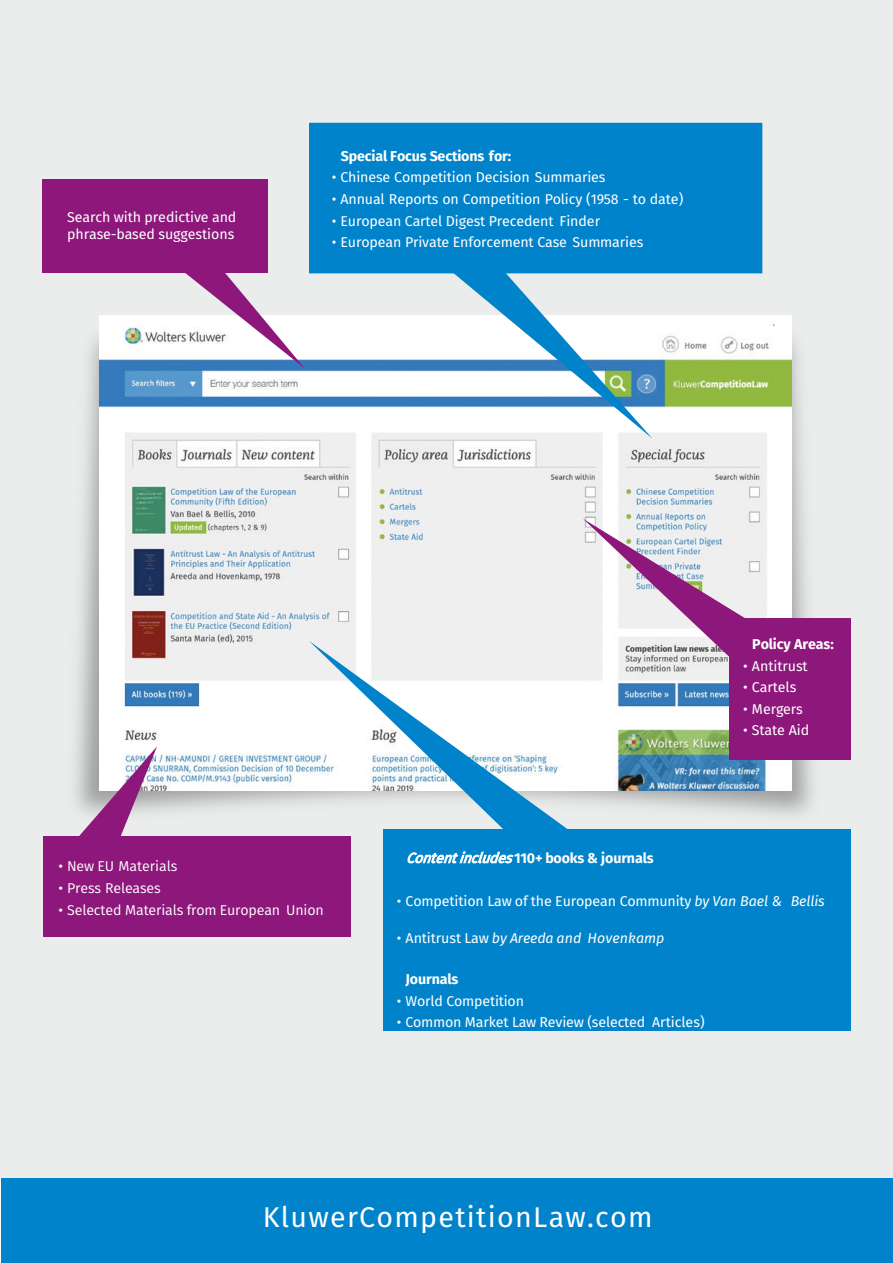
<style>
.page{position:relative;width:893px;height:1263px;background:#fff}
.page>*{position:absolute;margin:0;border:0;box-sizing:border-box;transform-origin:0 0}
.t1{font:28.5px "Fira Sans";letter-spacing:.045em;color:#fff}
.t2{font:14.25px/16.5px "Fira Sans";letter-spacing:-.01em;color:#fff}
.t3{font:700 14.25px "Fira Sans";letter-spacing:-.01em;color:#fff}
.t4{font:14.25px "Fira Sans";letter-spacing:-.01em;color:#fff}
.t5{font:italic 14.25px "Fira Sans";letter-spacing:.005em;color:#fff}
.s1{font-style:inherit}
.s2{font-weight:400;font-style:italic}
.s3{font-style:italic}
.s4{font-style:normal}
</style>
<div class="page">
<div style="left:0;top:0;width:893px;height:1178px;background:#ebecec"></div>
<div style="left:1px;top:1178px;width:892px;height:85px;background:#0083ca"></div>
<img style="left:75px;top:337px;width:776px;height:524px">
<img style="left:99px;top:315px;width:693px;height:476px">
<div style="left:730px;top:619px;width:121px;height:141px;background:#8e177c"></div>
<div style="left:383px;top:830px;width:467px;height:201px;background:#0083ca"></div>
<svg style="left:309px;top:641px;width:263px;height:192px"></svg>
<div style="left:43px;top:836px;width:307px;height:100px;background:#8e177c"></div>
<svg style="left:77px;top:746px;width:80px;height:90px"></svg>
<svg style="left:583px;top:519px;width:164px;height:138px"></svg>
<div style="left:42px;top:179px;width:226px;height:94px;background:#8e177c"></div>
<svg style="left:185px;top:273px;width:120px;height:96px"></svg>
<div style="left:309px;top:123px;width:453px;height:150px;background:#0083ca"></div>
<svg style="left:444px;top:273px;width:208px;height:166px"></svg>
<p class="t2" style="left:67px;top:209px;width:170px">Search with predictive and phrase-based suggestions</p>
<p class="t3" style="left:341px;top:144px;width:172px">Special Focus Sections for:</p>
<p class="t2" style="left:332px;top:169px;width:275px">• Chinese Competition Decision Summaries</p>
<p class="t2" style="left:332px;top:190px;width:353px">• Annual Reports on Competition Policy (1958 - to date)</p>
<p class="t2" style="left:332px;top:212px;width:270px">• European Cartel Digest Precedent Finder</p>
<p class="t2" style="left:332px;top:234px;width:313px">• European Private Enforcement Case Summaries</p>
<p class="t4" style="left:59px;top:856px;width:120px"><span class="s1">•</span> New EU Materials</p>
<p class="t4" style="left:59px;top:877px;width:104px"><span class="s1">•</span> Press Releases</p>
<p class="t4" style="left:59px;top:899px;width:267px"><span class="s1">•</span> Selected Materials from European Union</p>
<p class="t3" style="left:752px;top:632px;width:83px">Policy Areas:</p>
<p class="t2" style="left:743px;top:657px;width:66px">• Antitrust</p>
<p class="t2" style="left:743px;top:679px;width:54px">• Cartels</p>
<p class="t2" style="left:743px;top:700px;width:61px">• Mergers</p>
<p class="t2" style="left:743px;top:722px;width:67px">• State Aid</p>
<p class="t3" style="left:406px;top:846px;width:249px"><span class="s2">Contentincludes</span>110+ books &amp; journals</p>
<p class="t2" style="left:397px;top:892px;width:429px">• Competition Law of the European Community <span class="s3">by Van Bael &amp; Bellis</span></p>
<p class="t5" style="left:397px;top:928px;width:269px"><span class="s4">• Antitrust Law</span> by Areeda and Hovenkamp</p>
<p class="t3" style="left:405px;top:967px;width:54px">Journals</p>
<p class="t2" style="left:397px;top:992px;width:129px">• World Competition</p>
<p class="t2" style="left:397px;top:1014px;width:309px">• Common Market Law Review (selected Articles)</p>
<p class="t1" style="left:263px;top:1195px;width:391px">KluwerCompetitionLaw.com</p>
</div>
